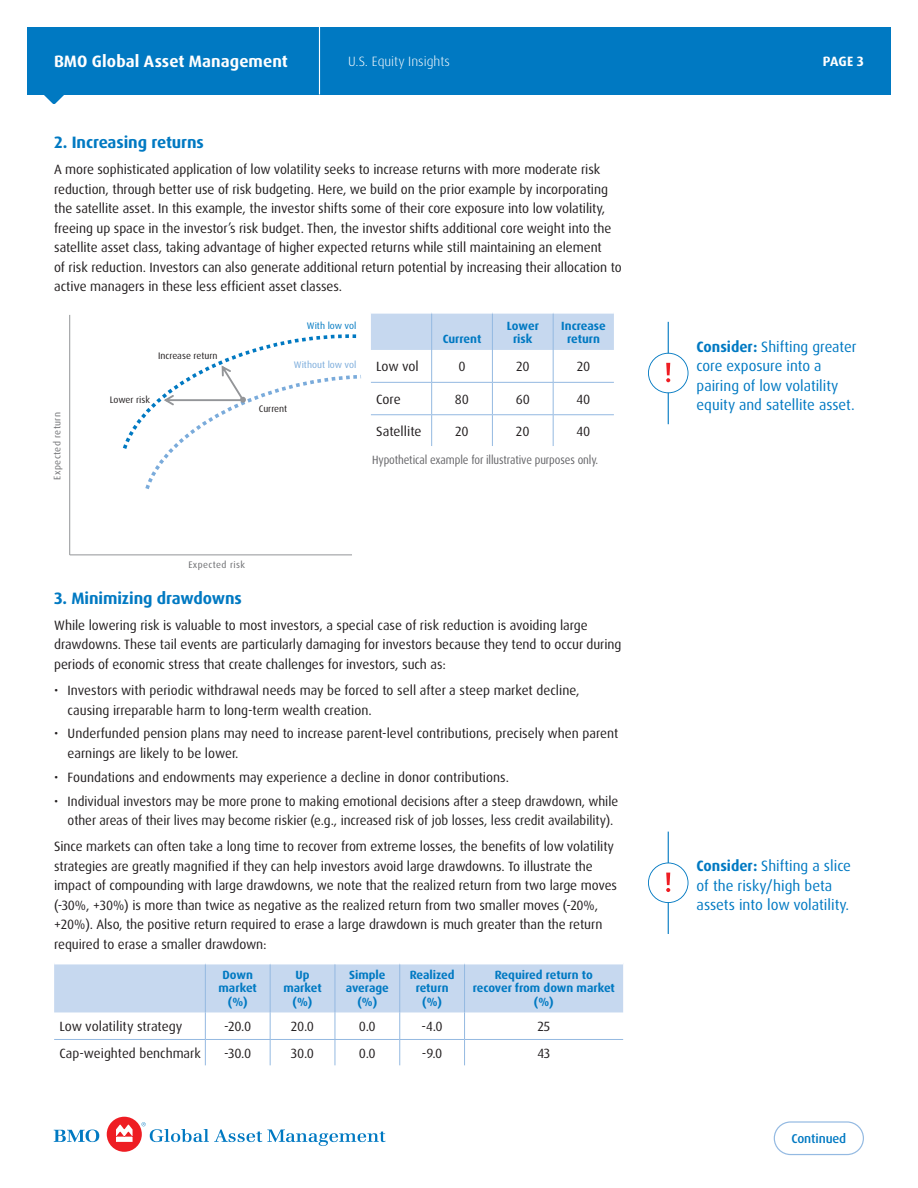
<style>
.page{position:relative;width:918px;height:1188px;background:#fff}
.page>*{position:absolute;margin:0;border:0;box-sizing:border-box;transform-origin:0 0}
.t1{font:700 16.5px "Dax OT";letter-spacing:-.005em;color:#0079c2}
.t2{font:700 16.5px "Dax OT";letter-spacing:.005em;color:#fff}
.t3{font:15px/19.5px "Dax OT";color:#0079c2}
.t4{font:13.5px/19.5px "Dax OT";letter-spacing:-.005em;color:#231f20}
.t5{font:13.5px/19.5px "Dax OT";letter-spacing:-.005em;color:#231f20;scale:.96 1}
.t6{font:300 13.5px "Dax OT";color:#fff}
.t7{font:700 13.5px "Dax OT";color:#fff}
.t8{font:13.35px "Dax OT";color:#231f20}
.t9{font:500 12.75px "Dax OT";letter-spacing:-.01em;color:#0079c2}
.t10{font:12px "Dax OT";letter-spacing:-.01em;color:#636366;scale:.9 1}
.t11{font:700 11.85px/13.4px "Dax OT";color:#0079c2;text-align:center}
.t12{font:9.45px "Dax OT";color:#231f20}
.t13{font:9.45px "Dax OT";letter-spacing:.04em;color:#6c6d70}
.t14{font:9.45px "Dax OT";color:#7aabdb}
.t15{font:9.45px "Dax OT";color:#0079c2}
.s1{font-weight:700}
</style>
<div class="page">
<div style="left:243px;top:27px;width:648px;height:67px;background:#0079c2"></div>
<div style="left:27px;top:27px;width:216px;height:67px;background:#0079c2"></div>
<svg style="left:43px;top:94px;width:22px;height:10px"></svg>
<div style="left:371px;top:314px;width:243px;height:36px;background:#c6d8ef"></div>
<hr style="left:431px;top:314px;width:1px;height:36px;background:#94b9e1">
<hr style="left:492px;top:314px;width:1px;height:36px;background:#94b9e1">
<hr style="left:431px;top:350px;width:1px;height:32px;background:#94b9e1">
<hr style="left:492px;top:350px;width:1px;height:32px;background:#94b9e1">
<hr style="left:371px;top:382px;width:61px;height:1px;background:#94b9e1">
<hr style="left:432px;top:382px;width:60px;height:1px;background:#94b9e1">
<hr style="left:431px;top:383px;width:1px;height:31px;background:#94b9e1">
<hr style="left:492px;top:382px;width:61px;height:1px;background:#94b9e1">
<hr style="left:492px;top:383px;width:1px;height:31px;background:#94b9e1">
<hr style="left:553px;top:382px;width:61px;height:1px;background:#94b9e1">
<hr style="left:553px;top:383px;width:1px;height:31px;background:#94b9e1">
<hr style="left:371px;top:414px;width:61px;height:1px;background:#94b9e1">
<hr style="left:432px;top:414px;width:60px;height:1px;background:#94b9e1">
<hr style="left:431px;top:415px;width:1px;height:31px;background:#94b9e1">
<hr style="left:492px;top:414px;width:61px;height:1px;background:#94b9e1">
<hr style="left:492px;top:415px;width:1px;height:31px;background:#94b9e1">
<hr style="left:553px;top:414px;width:61px;height:1px;background:#94b9e1">
<hr style="left:553px;top:415px;width:1px;height:31px;background:#94b9e1">
<hr style="left:553px;top:314px;width:1px;height:36px;background:#94b9e1">
<hr style="left:553px;top:350px;width:1px;height:32px;background:#94b9e1">
<svg style="left:54px;top:963px;width:569px;height:102px"></svg>
<hr style="left:464px;top:964px;width:1px;height:48px;background:#94b9e1">
<hr style="left:399px;top:964px;width:1px;height:48px;background:#94b9e1">
<hr style="left:335px;top:964px;width:1px;height:48px;background:#94b9e1">
<hr style="left:319px;top:27px;width:1px;height:67px;background:#fff">
<svg style="left:54px;top:1130px;width:45px;height:12px"></svg>
<div style="left:107px;top:1117px;width:35px;height:35px;background:#ee1d23;border-radius:50%"></div>
<svg style="left:116px;top:1125px;width:17px;height:17px"></svg>
<svg style="left:142px;top:1122px;width:244px;height:24px"></svg>
<svg style="left:774px;top:1121px;width:90px;height:34px"></svg>
<hr style="left:69px;top:315px;width:1px;height:240px;background:#939598">
<hr style="left:70px;top:555px;width:282px;height:1px;background:#939598">
<svg style="left:123px;top:334px;width:238px;height:156px"></svg>
<hr style="left:668px;top:322px;width:1px;height:102px;background:#0079c2">
<svg style="left:648px;top:353px;width:40px;height:40px"></svg>
<hr style="left:668px;top:832px;width:1px;height:102px;background:#0079c2">
<svg style="left:648px;top:863px;width:40px;height:40px"></svg>
<p class="t2" style="left:54px;top:51px;width:235px">BMO Global Asset Management</p>
<p class="t6" style="left:348px;top:53px;width:103px">U.S. Equity Insights</p>
<p class="t1" style="left:54px;top:132px;width:151px">2. Increasing returns</p>
<p class="t4" style="left:54px;top:160px;width:569px">A more sophisticated application of low volatility seeks to increase returns with more moderate risk reduction, through better use of risk budgeting. Here, we build on the prior example by incorporating the satellite asset. In this example, the investor shifts some of their core exposure into low volatility, freeing up space in the investor’s risk budget. Then, the investor shifts additional core weight into the satellite asset class, taking advantage of higher expected returns while still maintaining an element<br>of risk reduction. Investors can also generate additional return potential by increasing their allocation to active managers in these less efficient asset classes.</p>
<p class="t13" style="left:51px;top:480px;width:69px;rotate:-90deg">Expected return</p>
<p class="t12" style="left:158px;top:350px;width:61px">Increase return</p>
<p class="t12" style="left:110px;top:393px;width:42px">Lower risk</p>
<p class="t15" style="left:307px;top:320px;width:51px">With low vol</p>
<p class="t14" style="left:294px;top:359px;width:64px">Without low vol</p>
<p class="t12" style="left:259px;top:402px;width:30px">Current</p>
<p class="t11" style="left:443px;top:333px;width:40px">Current</p>
<p class="t11" style="left:507px;top:319px;width:34px">Lower risk</p>
<p class="t11" style="left:561px;top:319px;width:46px">Increase return</p>
<p class="t8" style="left:376px;top:358px;width:44px">Low vol</p>
<p class="t8" style="left:458px;top:358px;width:9px">0</p>
<p class="t8" style="left:516px;top:358px;width:15px">20</p>
<p class="t8" style="left:577px;top:358px;width:15px">20</p>
<p class="t8" style="left:376px;top:391px;width:26px">Core</p>
<p class="t8" style="left:455px;top:391px;width:16px">80</p>
<p class="t8" style="left:516px;top:391px;width:16px">60</p>
<p class="t8" style="left:577px;top:391px;width:15px">40</p>
<p class="t8" style="left:376px;top:423px;width:47px">Satellite</p>
<p class="t8" style="left:455px;top:423px;width:15px">20</p>
<p class="t8" style="left:516px;top:423px;width:15px">20</p>
<p class="t8" style="left:577px;top:423px;width:15px">40</p>
<p class="t10" style="left:372px;top:452px;width:253px">Hypothetical example for illustrative purposes only.</p>
<p class="t13" style="left:188px;top:559px;width:58px">Expected risk</p>
<p class="t1" style="left:54px;top:587px;width:189px">3. Minimizing drawdowns</p>
<p class="t4" style="left:54px;top:616px;width:569px">While lowering risk is valuable to most investors, a special case of risk reduction is avoiding large drawdowns. These tail events are particularly damaging for investors because they tend to occur during periods of economic stress that create challenges for investors, such as:</p>
<p class="t4" style="left:68px;top:681px;width:513px;text-indent:-13px">• Investors with periodic withdrawal needs may be forced to sell after a steep market decline, causing irreparable harm to long-term wealth creation.</p>
<p class="t4" style="left:68px;top:724px;width:552px;text-indent:-13px">• Underfunded pension plans may need to increase parent-level contributions, precisely when parent earnings are likely to be lower.</p>
<p class="t4" style="left:54px;top:767px;width:456px">• Foundations and endowments may experience a decline in donor contributions.</p>
<p class="t5" style="left:68px;top:791px;width:575px;text-indent:-14px">• Individual investors may be more prone to making emotional decisions after a steep drawdown, while other areas of their lives may become riskier (e.g., increased risk of job losses, less credit availability).</p>
<p class="t4" style="left:54px;top:837px;width:564px">Since markets can often take a long time to recover from extreme losses, the benefits of low volatility strategies are greatly magnified if they can help investors avoid large drawdowns. To illustrate the impact of compounding with large drawdowns, we note that the realized return from two large moves (-30%, +30%) is more than twice as negative as the realized return from two smaller moves (-20%, +20%). Also, the positive return required to erase a large drawdown is much greater than the return required to erase a smaller drawdown:</p>
<p class="t11" style="left:219px;top:968px;width:40px">Down market (%)</p>
<p class="t11" style="left:283px;top:968px;width:40px">Up market (%)</p>
<p class="t11" style="left:346px;top:968px;width:45px">Simple average (%)</p>
<p class="t11" style="left:410px;top:968px;width:46px">Realized return (%)</p>
<p class="t11" style="left:473px;top:968px;width:144px">Required return to<br>recover from down market (%)</p>
<p class="t8" style="left:60px;top:1018px;width:125px">Low volatility strategy</p>
<p class="t8" style="left:224px;top:1018px;width:29px">-20.0</p>
<p class="t8" style="left:291px;top:1018px;width:25px">20.0</p>
<p class="t8" style="left:359px;top:1018px;width:18px">0.0</p>
<p class="t8" style="left:422px;top:1018px;width:23px">-4.0</p>
<p class="t8" style="left:537px;top:1018px;width:14px">25</p>
<p class="t8" style="left:60px;top:1045px;width:143px">Cap-weighted benchmark</p>
<p class="t8" style="left:224px;top:1045px;width:29px">-30.0</p>
<p class="t8" style="left:291px;top:1045px;width:25px">30.0</p>
<p class="t8" style="left:359px;top:1045px;width:18px">0.0</p>
<p class="t8" style="left:422px;top:1045px;width:22px">-9.0</p>
<p class="t8" style="left:537px;top:1045px;width:15px">43</p>
<p class="t7" style="left:823px;top:53px;width:43px">PAGE 3</p>
<p class="t3" style="left:697px;top:337px;width:161px"><span class="s1">Consider:</span> Shifting greater core exposure into a pairing of low volatility equity and satellite asset.</p>
<p class="t3" style="left:697px;top:857px;width:156px"><span class="s1">Consider:</span> Shifting a slice of the risky/high beta assets into low volatility.</p>
<p class="t9" style="left:791px;top:1130px;width:56px">Continued</p>
</div>
